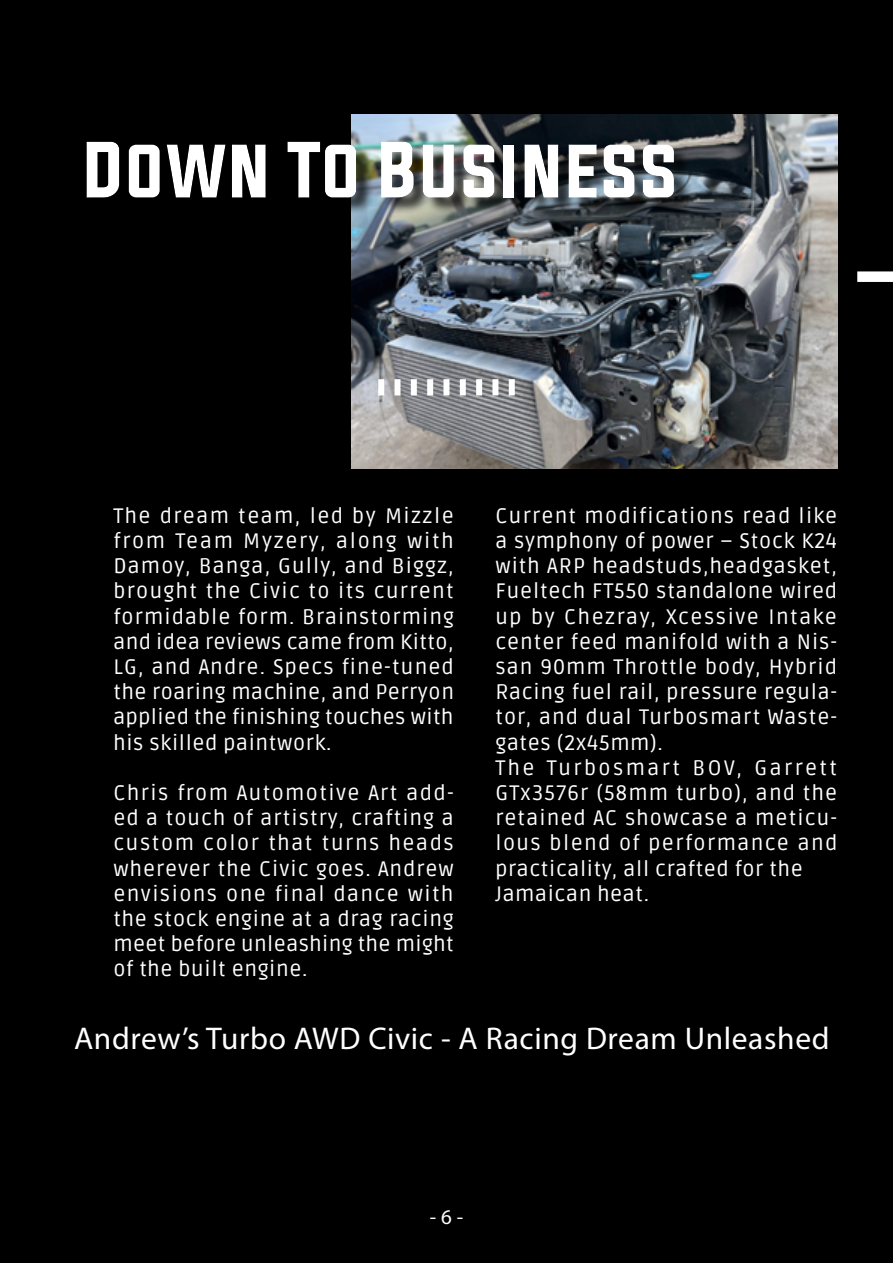
<style>
.page{position:relative;width:893px;height:1263px;background:#000}
.page>*{position:absolute;margin:0;border:0;box-sizing:border-box;transform-origin:0 0}
.t1{font:67.5px "Evogria";color:#fff}
.t2{font:31.5px "Myriad Pro";letter-spacing:.02em;color:#fff}
.t3{font:21px/25.2px "Ruda";letter-spacing:.045em;color:#fff;text-align:justify}
.t4{font:21px "Myriad Pro";color:#fff}
</style>
<div class="page">
<img style="left:351px;top:114px;width:487px;height:355px">
<div style="left:857px;top:271px;width:36px;height:11px;background:#fff"></div>
<div style="left:509px;top:379px;width:6px;height:16px;background:#fff"></div>
<div style="left:378px;top:379px;width:6px;height:16px;background:#fff"></div>
<div style="left:394px;top:379px;width:6px;height:16px;background:#fff"></div>
<div style="left:411px;top:379px;width:6px;height:16px;background:#fff"></div>
<div style="left:427px;top:379px;width:6px;height:16px;background:#fff"></div>
<div style="left:443px;top:379px;width:6px;height:16px;background:#fff"></div>
<div style="left:460px;top:379px;width:6px;height:16px;background:#fff"></div>
<div style="left:476px;top:379px;width:6px;height:16px;background:#fff"></div>
<div style="left:492px;top:379px;width:6px;height:16px;background:#fff"></div>
<div style="left:0;top:121px;width:812px;height:250px;background:#fff;opacity:.75"></div>
<h1 class="t1" style="left:84px;top:122px;width:596px">DOWN TO BUSINESS</h1>
<p class="t3" style="left:113px;top:502px;width:342px">The dream team, led by Mizzle from Team Myzery, along with Damoy, Banga, Gully, and Biggz, brought the Civic to its current formidable form. Brainstorming and idea reviews came from Kitto, LG, and Andre. Specs fine-tuned the roaring machine, and Perryon applied the finishing touches with his skilled paintwork.</p>
<p class="t3" style="left:113px;top:779px;width:342px">Chris from Automotive Art add&shy;ed a touch of artistry, crafting a custom color that turns heads wherever the Civic goes. Andrew envisions one final dance with the stock engine at a drag racing meet before unleashing the might of the built engine.</p>
<p class="t3" style="left:495px;top:502px;width:343px;text-align:left">Current modifications read like a symphony of power – Stock K24 with ARP headstuds,headgasket,<br>Fueltech FT550 standalone wired up by Chezray, Xcessive Intake center feed manifold with a Nis&shy;san 90mm Throttle body, Hybrid<br>Racing fuel rail, pressure regula&shy;tor, and dual Turbosmart Waste&shy;gates (2x45mm).<br>The Turbosmart BOV, Garrett<br>GTx3576r (58mm turbo), and the retained AC showcase a meticu&shy;lous blend of performance and practicality, all crafted for the<br>Jamaican heat.</p>
<h2 class="t2" style="left:74px;top:1019px;width:757px">Andrew’s Turbo AWD Civic - A Racing Dream Unleashed</h2>
<p class="t4" style="left:430px;top:1203px;width:35px">- 6 -</p>
</div>
